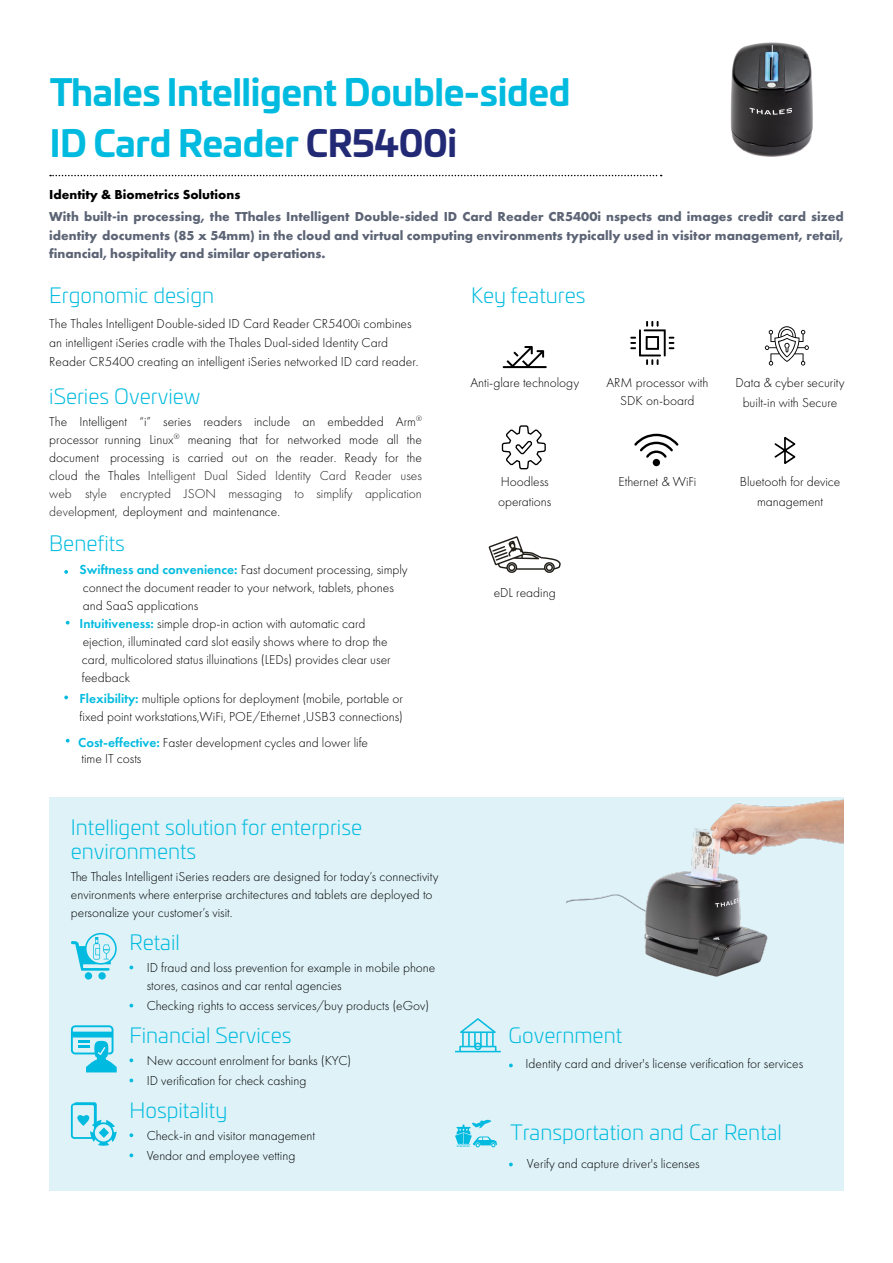
<style>
.page{position:relative;width:893px;height:1263px;background:#fff}
.page>*{position:absolute;margin:0;border:0;box-sizing:border-box;transform-origin:0 0}
.t1{font:700 36px/51.3px "Univia Pro";letter-spacing:-.01em;color:#00bbdf}
.t2{font:300 21px/24px "Univia Pro";color:#00bbdf}
.t3{font:300 13.5px/18px "Futura PT";color:#000}
.t4{font:700 13.5px/18.1px "Futura PT";color:#5c6475;text-align:justify}
.t5{font:700 13.5px "Futura PT";color:#000}
.s1{color:#00bade}
.s2{color:#232a75}
.s3{color:#231f20}
.s4{font-weight:600;color:#00bbdf}
</style>
<div class="page">
<img style="left:730px;top:42px;width:83px;height:115px">
<svg style="left:50px;top:175px;width:612px;height:1px"></svg>
<svg style="left:64px;top:570px;width:4px;height:4px"></svg>
<svg style="left:66px;top:621px;width:4px;height:3px"></svg>
<svg style="left:64px;top:695px;width:4px;height:4px"></svg>
<svg style="left:66px;top:739px;width:4px;height:3px"></svg>
<div style="left:49px;top:797px;width:794px;height:394px;background:#def2f8"></div>
<img style="left:567px;top:799px;width:276px;height:178px">
<div style="left:85px;top:972px;width:7px;height:7px;background:#00bbdf;border-radius:50%"></div>
<div style="left:98px;top:972px;width:8px;height:7px;background:#00bbdf;border-radius:50%"></div>
<svg style="left:71px;top:933px;width:46px;height:38px"></svg>
<svg style="left:129px;top:965px;width:4px;height:4px"></svg>
<svg style="left:129px;top:1004px;width:4px;height:3px"></svg>
<svg style="left:71px;top:1025px;width:46px;height:47px"></svg>
<svg style="left:129px;top:1058px;width:4px;height:4px"></svg>
<svg style="left:509px;top:1063px;width:4px;height:4px"></svg>
<svg style="left:71px;top:1102px;width:46px;height:44px"></svg>
<svg style="left:129px;top:1133px;width:4px;height:4px"></svg>
<svg style="left:129px;top:1153px;width:4px;height:4px"></svg>
<svg style="left:503px;top:346px;width:44px;height:22px"></svg>
<svg style="left:630px;top:321px;width:44px;height:44px"></svg>
<svg style="left:765px;top:326px;width:44px;height:40px"></svg>
<svg style="left:774px;top:437px;width:22px;height:27px"></svg>
<svg style="left:634px;top:434px;width:44px;height:32px"></svg>
<svg style="left:502px;top:425px;width:44px;height:44px"></svg>
<img style="left:488px;top:536px;width:73px;height:37px">
<svg style="left:455px;top:1018px;width:46px;height:34px"></svg>
<svg style="left:455px;top:1120px;width:42px;height:27px"></svg>
<svg style="left:129px;top:1078px;width:4px;height:4px"></svg>
<svg style="left:509px;top:1162px;width:4px;height:4px"></svg>
<h1 class="t1" style="left:50px;top:64px;width:522px"><span class="s1">Thales</span> Intelligent Double-sided<br>ID Card Reader <span class="s2">CR5400i</span></h1>
<p class="t5" style="left:49px;top:186px;width:193px">Identity &amp; Biometrics Solutions</p>
<p class="t4" style="left:49px;top:207px;width:796px">With built-in processing, the TThales Intelligent Double-sided ID Card Reader CR5400i nspects and images credit card sized identity documents (85 x 54mm) in the cloud and virtual computing environments typically used in visitor management, retail, financial, hospitality and similar operations.</p>
<h2 class="t2" style="left:49px;top:282px;width:166px">Ergonomic design</h2>
<p class="t3" style="left:49px;top:314px;width:371px;line-height:18.9px">The Thales Intelligent Double-sided ID Card Reader CR5400i combines an intelligent iSeries cradle with the Thales Dual-sided Identity Card<br>Reader CR5400 creating an intelligent iSeries networked ID card reader.</p>
<h2 class="t2" style="left:49px;top:383px;width:153px">iSeries Overview</h2>
<p class="t3" style="left:49px;top:413px;width:374px;text-align:justify">The Intelligent “i” series readers include an embedded Arm<sup>® </sup>processor running Linux<sup>®</sup> meaning that for networked mode all the document processing is carried out on the reader. Ready for the cloud the Thales <span class="s3">Intelligent Dual Sided Identity Card Reader uses web style encrypted JSON messaging to simplify application deve</span>lopment, deployment and maintenance.</p>
<h2 class="t2" style="left:49px;top:530px;width:77px">Benefits</h2>
<p class="t3" style="left:80px;top:560px;width:330px"><span class="s4">Swiftness and convenience:</span> Fast document processing, simply connect the document reader to your network, tablets, phones and SaaS applications<br><span class="s4">Intuitiveness:</span> simple drop-in action with automatic card ejection, illuminated card slot easily shows where to drop the card, multicolored status illuinations (LEDs) provides clear user feedback</p>
<p class="t3" style="left:80px;top:690px;width:325px"><span class="s4">Flexibility:</span> multiple options for deployment (mobile, portable or fixed point workstations,WiFi, POE/Ethernet ,USB3 connections)</p>
<p class="t3" style="left:78px;top:734px;width:291px;line-height:15.9px"><span class="s4">Cost-effective:</span> Faster development cycles and lower life time IT costs</p>
<h2 class="t2" style="left:471px;top:282px;width:116px">Key features</h2>
<p class="t3" style="left:470px;top:374px;width:110px">Anti-glare technology</p>
<p class="t3" style="left:606px;top:374px;width:104px;text-align:center">ARM processor with<br>SDK on-board</p>
<p class="t3" style="left:735px;top:373px;width:111px;line-height:20.1px;text-align:center">Data &amp; cyber security built-in with Secure</p>
<p class="t3" style="left:740px;top:472px;width:102px;line-height:20.1px;text-align:center">Bluetooth for device management</p>
<p class="t3" style="left:498px;top:472px;width:55px;line-height:20.1px">Hoodless operations</p>
<p class="t3" style="left:619px;top:473px;width:79px">Ethernet &amp; WiFi</p>
<p class="t3" style="left:494px;top:584px;width:63px">eDL reading</p>
<h2 class="t2" style="left:71px;top:814px;width:293px">Intelligent solution for enterprise environments</h2>
<p class="t3" style="left:71px;top:868px;width:369px">The Thales Intelligent iSeries readers are designed for today’s connectivity environments where enterprise architectures and tablets are deployed to personalize your customer’s visit.</p>
<h2 class="t2" style="left:129px;top:929px;width:52px">Retail</h2>
<p class="t3" style="left:147px;top:959px;width:290px">ID fraud and loss prevention for example in mobile phone stores, casinos and car rental agencies</p>
<p class="t3" style="left:147px;top:997px;width:284px">Checking rights to access services/buy products (eGov)</p>
<h2 class="t2" style="left:129px;top:1022px;width:163px">Financial Services</h2>
<p class="t3" style="left:147px;top:1050px;width:206px;line-height:20.1px">New account enrolment for banks (KYC)<br>ID verification for check cashing</p>
<h2 class="t2" style="left:129px;top:1097px;width:99px">Hospitality</h2>
<p class="t3" style="left:147px;top:1125px;width:170px;line-height:20.1px">Check-in and visitor management<br>Vendor and employee vetting</p>
<h2 class="t2" style="left:509px;top:1022px;width:115px">Government</h2>
<p class="t3" style="left:526px;top:1055px;width:279px">Identity card and driver's license verification for services</p>
<h2 class="t2" style="left:510px;top:1119px;width:273px">Transportation and Car Rental</h2>
<p class="t3" style="left:527px;top:1155px;width:174px">Verify and capture driver's licenses</p>
</div>
